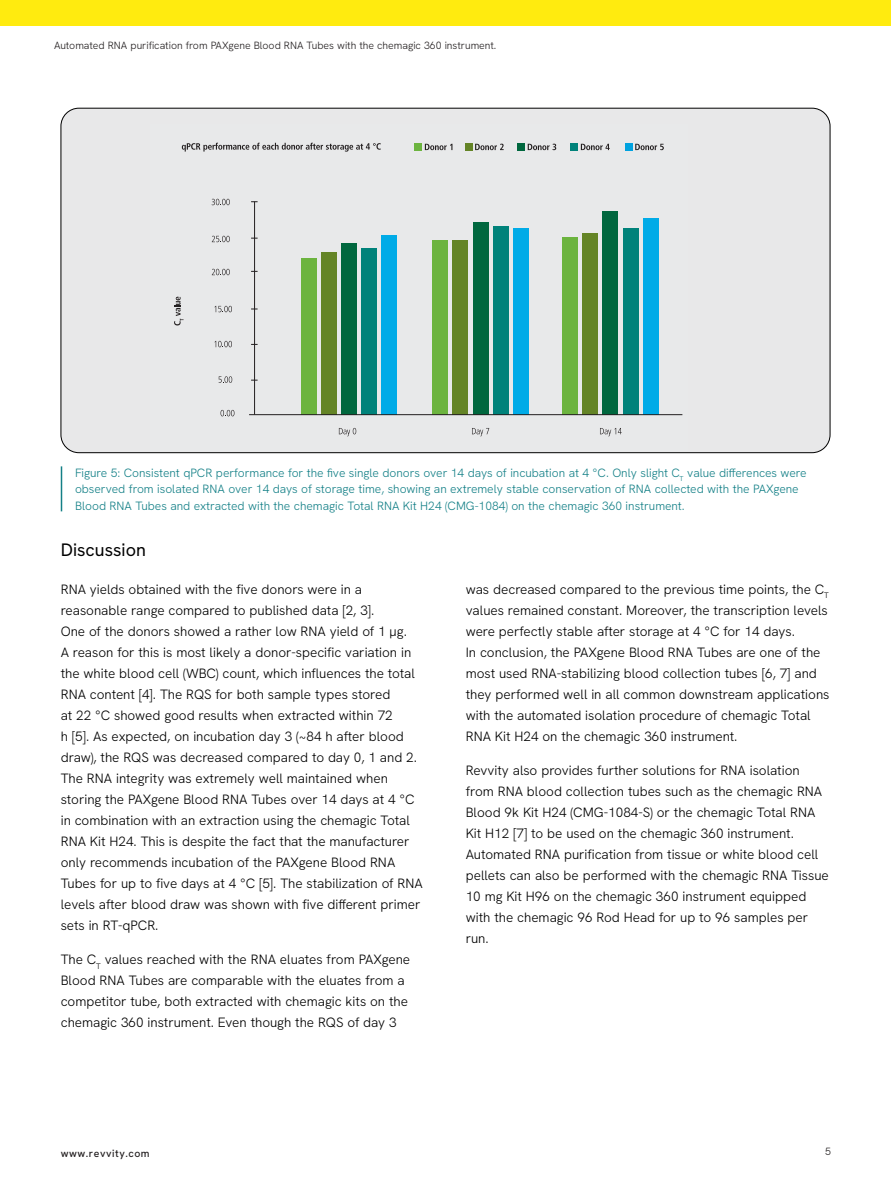
<style>
.page{position:relative;width:891px;height:1188px;background:#fff}
.page>*{position:absolute;margin:0;border:0;box-sizing:border-box;transform-origin:0 0}
.Sub_Head{font:18px "Hanken Grotesk";color:#000}
.Body_Copy{font:300 13.5px/21px "Hanken Grotesk";color:#000}
.Captions{font:300 12px/16.5px "Hanken Grotesk";color:#148087}
.t1{font:300 10.5px "Hanken Grotesk";color:#231f20}
.t2{font:500 10.5px "Hanken Grotesk";letter-spacing:.05em;color:#231f20}
</style>
<div class="page">
<div style="left:0;top:0;width:891px;height:26px;background:#ffeb0f"></div>
<hr style="left:61px;top:466px;width:1px;height:45px;background:#148087">
<div style="left:61px;top:108px;width:769px;height:345px;background:#e8e8e9;border-radius:18px"></div>
<hr style="left:254px;top:202px;width:1px;height:213px;background:#231f20">
<div style="left:301px;top:258px;width:16px;height:157px;background:#6cb43f"></div>
<div style="left:433px;top:240px;width:15px;height:175px;background:#6cb43f"></div>
<div style="left:562px;top:238px;width:16px;height:177px;background:#6cb43f"></div>
<div style="left:321px;top:252px;width:16px;height:163px;background:#648426"></div>
<div style="left:453px;top:240px;width:15px;height:175px;background:#648426"></div>
<div style="left:582px;top:234px;width:16px;height:181px;background:#648426"></div>
<div style="left:341px;top:244px;width:16px;height:171px;background:#00673e"></div>
<div style="left:473px;top:222px;width:16px;height:193px;background:#00673e"></div>
<div style="left:603px;top:211px;width:15px;height:204px;background:#00673e"></div>
<div style="left:381px;top:235px;width:16px;height:180px;background:#00abe7"></div>
<div style="left:513px;top:229px;width:16px;height:186px;background:#00abe7"></div>
<div style="left:643px;top:219px;width:15px;height:196px;background:#00abe7"></div>
<div style="left:361px;top:248px;width:16px;height:167px;background:#00827a"></div>
<div style="left:493px;top:227px;width:16px;height:188px;background:#00827a"></div>
<div style="left:623px;top:228px;width:15px;height:187px;background:#00827a"></div>
<div style="left:415px;top:143px;width:7px;height:7px;background:#6cb43f"></div>
<div style="left:465px;top:143px;width:7px;height:7px;background:#648426"></div>
<div style="left:518px;top:143px;width:7px;height:7px;background:#00673e"></div>
<div style="left:571px;top:143px;width:7px;height:7px;background:#00827a"></div>
<div style="left:625px;top:143px;width:7px;height:7px;background:#00a2df"></div>
<svg style="left:221px;top:410px;width:13px;height:6px"></svg>
<svg style="left:219px;top:376px;width:13px;height:7px"></svg>
<svg style="left:215px;top:341px;width:17px;height:6px"></svg>
<svg style="left:215px;top:306px;width:17px;height:6px"></svg>
<svg style="left:212px;top:269px;width:18px;height:6px"></svg>
<svg style="left:212px;top:236px;width:18px;height:6px"></svg>
<svg style="left:212px;top:199px;width:18px;height:6px"></svg>
<svg style="left:339px;top:428px;width:17px;height:8px"></svg>
<svg style="left:472px;top:428px;width:17px;height:8px"></svg>
<svg style="left:600px;top:428px;width:22px;height:8px"></svg>
<svg style="left:182px;top:143px;width:199px;height:9px"></svg>
<svg style="left:425px;top:144px;width:27px;height:6px"></svg>
<svg style="left:475px;top:144px;width:29px;height:6px"></svg>
<svg style="left:528px;top:144px;width:28px;height:6px"></svg>
<svg style="left:581px;top:144px;width:29px;height:6px"></svg>
<svg style="left:635px;top:144px;width:29px;height:6px"></svg>
<svg style="left:174px;top:297px;width:10px;height:28px"></svg>
<hr style="left:249px;top:414px;width:433px;height:1px;background:#231f20">
<p class="t1" style="left:54px;top:39px;width:444px">Automated RNA purification from PAXgene Blood RNA Tubes with the chemagic 360 instrument.</p>
<p class="Captions" style="left:75px;top:464px;width:733px">Figure 5: Consistent qPCR performance for the five single donors over 14 days of incubation at 4 °C. Only slight C<sub>T</sub> value differences were observed from isolated RNA over 14 days of storage time, showing an extremely stable conservation of RNA collected with the PAXgene<br>Blood RNA Tubes and extracted with the chemagic Total RNA Kit H24 (CMG-1084) on the chemagic 360 instrument.</p>
<p class="Sub_Head" style="left:61px;top:539px;width:87px">Discussion</p>
<p class="Body_Copy" style="left:61px;top:578px;width:364px">RNA yields obtained with the five donors were in a reasonable range compared to published data [2, 3].<br>One of the donors showed a rather low RNA yield of 1 μg.<br>A reason for this is most likely a donor-specific variation in the white blood cell (WBC) count, which influences the total RNA content [4]. The RQS for both sample types stored<br>at 22 °C showed good results when extracted within 72<br>h [5]. As expected, on incubation day 3 (~84 h after blood draw), the RQS was decreased compared to day 0, 1 and 2.<br>The RNA integrity was extremely well maintained when storing the PAXgene Blood RNA Tubes over 14 days at 4 °C in combination with an extraction using the chemagic Total RNA Kit H24. This is despite the fact that the manufacturer only recommends incubation of the PAXgene Blood RNA Tubes for up to five days at 4 °C [5]. The stabilization of RNA levels after blood draw was shown with five different primer sets in RT-qPCR.</p>
<p class="Body_Copy" style="left:61px;top:949px;width:351px">The C<sub>T</sub> values reached with the RNA eluates from PAXgene Blood RNA Tubes are comparable with the eluates from a competitor tube, both extracted with chemagic kits on the chemagic 360 instrument. Even though the RQS of day 3</p>
<p class="Body_Copy" style="left:466px;top:578px;width:365px">was decreased compared to the previous time points, the C<sub>T </sub>values remained constant. Moreover, the transcription levels were perfectly stable after storage at 4 °C for 14 days.<br>In conclusion, the PAXgene Blood RNA Tubes are one of the most used RNA-stabilizing blood collection tubes [6, 7] and they performed well in all common downstream applications with the automated isolation procedure of chemagic Total RNA Kit H24 on the chemagic 360 instrument.</p>
<p class="Body_Copy" style="left:466px;top:760px;width:365px">Revvity also provides further solutions for RNA isolation from RNA blood collection tubes such as the chemagic RNA Blood 9k Kit H24 (CMG-1084-S) or the chemagic Total RNA Kit H12 [7] to be used on the chemagic 360 instrument.<br>Automated RNA purification from tissue or white blood cell pellets can also be performed with the chemagic RNA Tissue 10 mg Kit H96 on the chemagic 360 instrument equipped with the chemagic 96 Rod Head for up to 96 samples per run.</p>
<p class="t2" style="left:61px;top:1147px;width:90px">www.revvity.com</p>
<p class="t1" style="left:825px;top:1145px;width:7px">5</p>
</div>
